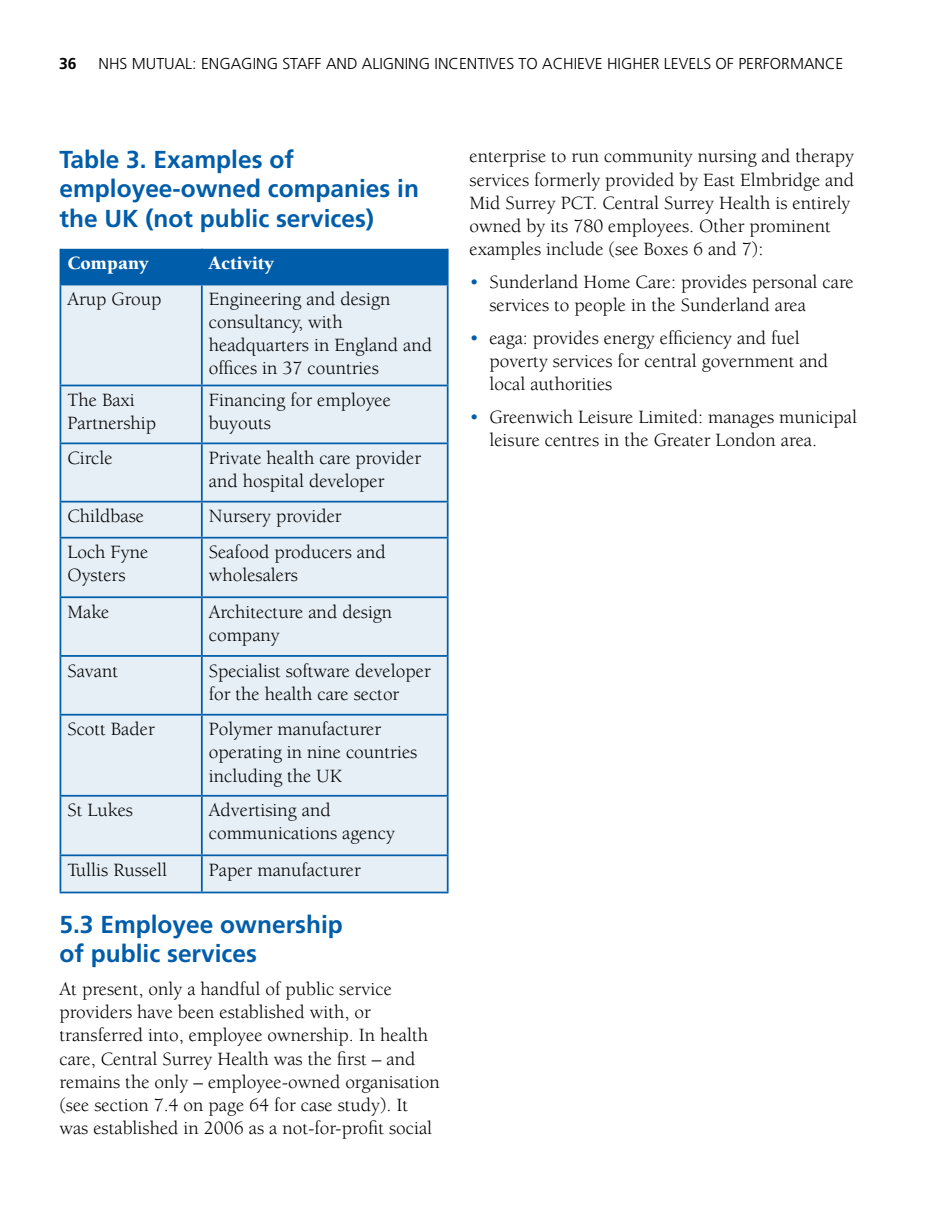
<style>
.page{position:relative;width:938px;height:1216px;background:#fff}
.page>*{position:absolute;margin:0;border:0;box-sizing:border-box;transform-origin:0 0}
.t1{font:700 24.5px/29.4px "Frutiger";color:#005daa}
.t2{font:19.25px/23.1px "Berkeley Std";color:#000}
.t3{font:900 19.25px "Berkeley Std";color:#fff}
.t4{font:300 15.75px "Frutiger";color:#000}
.t5{font:700 15.75px "Frutiger";color:#000}
.s1{color:#005daa}
</style>
<div class="page">
<div style="left:61px;top:249px;width:386px;height:35px;background:#005daa"></div>
<div style="left:61px;top:285px;width:386px;height:606px;background:#e6eff6"></div>
<hr style="left:60px;top:249px;width:1px;height:35px;background:#005daa">
<hr style="left:201px;top:249px;width:2px;height:35px;background:#005daa">
<hr style="left:447px;top:249px;width:1px;height:35px;background:#005daa">
<hr style="left:60px;top:284px;width:142px;height:1px;background:#005daa">
<hr style="left:60px;top:285px;width:1px;height:99px;background:#005daa">
<hr style="left:202px;top:284px;width:246px;height:1px;background:#005daa">
<hr style="left:201px;top:285px;width:2px;height:99px;background:#005daa">
<hr style="left:447px;top:285px;width:1px;height:99px;background:#005daa">
<hr style="left:60px;top:384px;width:142px;height:2px;background:#005daa">
<hr style="left:60px;top:386px;width:1px;height:56px;background:#005daa">
<hr style="left:202px;top:384px;width:246px;height:2px;background:#005daa">
<hr style="left:201px;top:386px;width:2px;height:56px;background:#005daa">
<hr style="left:447px;top:386px;width:1px;height:56px;background:#005daa">
<hr style="left:60px;top:442px;width:142px;height:2px;background:#005daa">
<hr style="left:60px;top:444px;width:1px;height:57px;background:#005daa">
<hr style="left:202px;top:442px;width:246px;height:2px;background:#005daa">
<hr style="left:201px;top:444px;width:2px;height:57px;background:#005daa">
<hr style="left:447px;top:444px;width:1px;height:57px;background:#005daa">
<hr style="left:60px;top:501px;width:142px;height:1px;background:#005daa">
<hr style="left:60px;top:502px;width:1px;height:35px;background:#005daa">
<hr style="left:202px;top:501px;width:246px;height:1px;background:#005daa">
<hr style="left:201px;top:502px;width:2px;height:35px;background:#005daa">
<hr style="left:447px;top:502px;width:1px;height:35px;background:#005daa">
<hr style="left:60px;top:537px;width:142px;height:1px;background:#005daa">
<hr style="left:60px;top:538px;width:1px;height:58px;background:#005daa">
<hr style="left:202px;top:537px;width:246px;height:1px;background:#005daa">
<hr style="left:201px;top:538px;width:2px;height:58px;background:#005daa">
<hr style="left:447px;top:538px;width:1px;height:58px;background:#005daa">
<hr style="left:60px;top:596px;width:142px;height:2px;background:#005daa">
<hr style="left:60px;top:598px;width:1px;height:57px;background:#005daa">
<hr style="left:202px;top:596px;width:246px;height:2px;background:#005daa">
<hr style="left:201px;top:598px;width:2px;height:57px;background:#005daa">
<hr style="left:447px;top:598px;width:1px;height:57px;background:#005daa">
<hr style="left:60px;top:655px;width:142px;height:1px;background:#005daa">
<hr style="left:60px;top:656px;width:1px;height:57px;background:#005daa">
<hr style="left:202px;top:655px;width:246px;height:1px;background:#005daa">
<hr style="left:201px;top:656px;width:2px;height:57px;background:#005daa">
<hr style="left:447px;top:656px;width:1px;height:57px;background:#005daa">
<hr style="left:60px;top:713px;width:142px;height:2px;background:#005daa">
<hr style="left:60px;top:715px;width:1px;height:79px;background:#005daa">
<hr style="left:202px;top:713px;width:246px;height:2px;background:#005daa">
<hr style="left:201px;top:715px;width:2px;height:79px;background:#005daa">
<hr style="left:447px;top:715px;width:1px;height:79px;background:#005daa">
<hr style="left:60px;top:794px;width:142px;height:2px;background:#005daa">
<hr style="left:60px;top:796px;width:1px;height:58px;background:#005daa">
<hr style="left:202px;top:794px;width:246px;height:2px;background:#005daa">
<hr style="left:201px;top:796px;width:2px;height:58px;background:#005daa">
<hr style="left:447px;top:796px;width:1px;height:58px;background:#005daa">
<hr style="left:60px;top:854px;width:142px;height:2px;background:#005daa">
<hr style="left:60px;top:856px;width:1px;height:35px;background:#005daa">
<hr style="left:202px;top:854px;width:246px;height:2px;background:#005daa">
<hr style="left:201px;top:856px;width:2px;height:35px;background:#005daa">
<hr style="left:447px;top:856px;width:1px;height:35px;background:#005daa">
<hr style="left:60px;top:891px;width:142px;height:2px;background:#005daa">
<hr style="left:202px;top:891px;width:246px;height:2px;background:#005daa">
<p class="t5" style="left:59px;top:55px;width:19px">36</p>
<p class="t4" style="left:99px;top:55px;width:746px">NHS MUTUAL: ENGAGING STAFF AND ALIGNING INCENTIVES TO ACHIEVE HIGHER LEVELS OF PERFORMANCE</p>
<p class="t1" style="left:60px;top:144px;width:361px">Table 3. Examples of employee-owned companies in the UK (not public services)</p>
<p class="t3" style="left:67px;top:253px;width:83px">Company</p>
<p class="t3" style="left:209px;top:253px;width:67px">Activity</p>
<p class="t2" style="left:67px;top:288px;width:96px">Arup Group</p>
<p class="t2" style="left:209px;top:288px;width:225px">Engineering and design consultancy, with headquarters in England and offices in 37 countries</p>
<p class="t2" style="left:67px;top:389px;width:90px">The Baxi<br>Partnership</p>
<p class="t2" style="left:209px;top:389px;width:184px">Financing for employee buyouts</p>
<p class="t2" style="left:67px;top:446px;width:47px">Circle</p>
<p class="t2" style="left:209px;top:446px;width:214px">Private health care provider and hospital developer</p>
<p class="t2" style="left:67px;top:505px;width:78px">Childbase</p>
<p class="t2" style="left:209px;top:505px;width:134px">Nursery provider</p>
<p class="t2" style="left:67px;top:541px;width:82px">Loch Fyne<br>Oysters</p>
<p class="t2" style="left:209px;top:541px;width:178px">Seafood producers and wholesalers</p>
<p class="t2" style="left:67px;top:600px;width:44px">Make</p>
<p class="t2" style="left:209px;top:600px;width:185px">Architecture and design company</p>
<p class="t2" style="left:67px;top:659px;width:52px">Savant</p>
<p class="t2" style="left:209px;top:659px;width:223px">Specialist software developer for the health care sector</p>
<p class="t2" style="left:67px;top:718px;width:89px">Scott Bader</p>
<p class="t2" style="left:209px;top:718px;width:210px">Polymer manufacturer operating in nine countries including the UK</p>
<p class="t2" style="left:67px;top:799px;width:67px">St Lukes</p>
<p class="t2" style="left:209px;top:799px;width:188px">Advertising and communications agency</p>
<p class="t2" style="left:67px;top:858px;width:101px">Tullis Russell</p>
<p class="t2" style="left:209px;top:858px;width:154px">Paper manufacturer</p>
<p class="t1" style="left:60px;top:909px;width:285px">5.3 Employee ownership of public services</p>
<p class="t2" style="left:60px;top:977px;width:382px">At present, only a handful of public service providers have been established with, or transferred into, employee ownership. In health care, Central Surrey Health was the first – and remains the only – employee-owned organisation (see section 7.4 on page 64 for case study). It was established in 2006 as a not-for-profit social</p>
<p class="t2" style="left:469px;top:145px;width:386px">enterprise to run community nursing and therapy services formerly provided by East Elmbridge and Mid Surrey PCT. Central Surrey Health is entirely owned by its 780 employees. Other prominent examples include (see Boxes 6 and 7):</p>
<p class="t2" style="left:489px;top:271px;width:366px;text-indent:-20px"><span class="s1">•</span> Sunderland Home Care: provides personal care services to people in the Sunderland area</p>
<p class="t2" style="left:489px;top:327px;width:340px;text-indent:-20px"><span class="s1">•</span> eaga: provides energy efficiency and fuel poverty services for central government and local authorities</p>
<p class="t2" style="left:489px;top:406px;width:369px;text-indent:-20px"><span class="s1">•</span> Greenwich Leisure Limited: manages municipal leisure centres in the Greater London area.</p>
</div>
